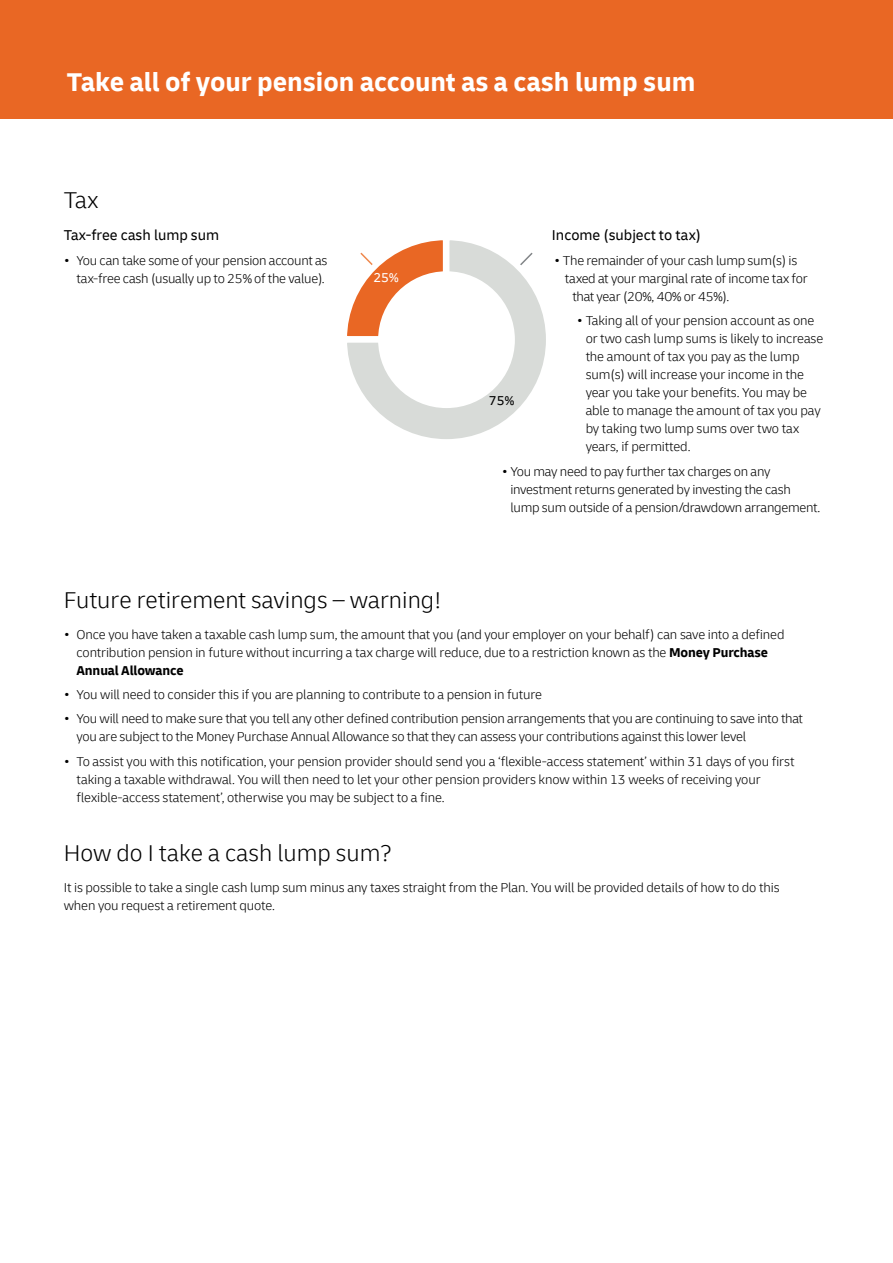
<style>
.page{position:relative;width:893px;height:1263px;background:#fff}
.page>*{position:absolute;margin:0;border:0;box-sizing:border-box;transform-origin:0 0}
.t1{font:700 27px "Delivery";color:#fff}
.t2{font:300 24px "Delivery";color:#000}
.t3{font:15px "Delivery";color:#000}
.t4{font:300 13.5px/18px "Delivery";letter-spacing:-.01em;color:#000}
.t5{font:13.5px "Delivery";color:#fff}
.t6{font:13.5px "Delivery";color:#000}
.s1{font-weight:700}
</style>
<div class="page">
<svg style="left:347px;top:240px;width:199px;height:199px"></svg>
<div style="left:378px;top:271px;width:137px;height:137px;background:#fff;border-radius:50%"></div>
<div style="left:0;top:0;width:893px;height:119px;background:#e96724"></div>
<h1 class="t1" style="left:67px;top:65px;width:630px">Take all of your pension account as a cash lump sum</h1>
<h2 class="t2" style="left:64px;top:186px;width:36px">Tax</h2>
<p class="t3" style="left:64px;top:226px;width:157px">Tax-free cash lump sum</p>
<p class="t4" style="left:64px;top:251px;width:265px;text-align:right">• You can take some of your pension account as tax-free cash (usually up to 25% of the value).</p>
<p class="t5" style="left:373px;top:269px;width:27px">25%</p>
<p class="t3" style="left:552px;top:226px;width:151px">Income (subject to tax)</p>
<p class="t4" style="left:554px;top:251px;width:245px">• The remainder of your cash lump sum(s) is</p>
<p class="t4" style="left:565px;top:269px;width:245px">taxed at your marginal rate of income tax for</p>
<p class="t4" style="left:572px;top:287px;width:158px">that year (20%, 40% or 45%).</p>
<p class="t4" style="left:586px;top:312px;width:239px;text-indent:-9px">• Taking all of your pension account as one or two cash lump sums is likely to increase the amount of tax you pay as the lump sum(s) will increase your income in the year you take your benefits. You may be able to manage the amount of tax you pay by taking two lump sums over two tax years, if permitted.</p>
<p class="t4" style="left:510px;top:462px;width:311px;text-indent:-9px">• You may need to pay further tax charges on any investment returns generated by investing the cash lump sum outside of a pension/drawdown arrangement.</p>
<p class="t6" style="left:489px;top:392px;width:27px">75%</p>
<h2 class="t2" style="left:64px;top:586px;width:379px">Future retirement savings – warning!</h2>
<p class="t4" style="left:77px;top:625px;width:709px;text-indent:-13px">• Once you have taken a taxable cash lump sum, the amount that you (and your employer on your behalf) can save into a defined contribution pension in future without incurring a tax charge will reduce, due to a restriction known as the <span class="s1">Money Purchase<br>Annual Allowance</span></p>
<p class="t4" style="left:64px;top:685px;width:480px">• You will need to consider this if you are planning to contribute to a pension in future</p>
<p class="t4" style="left:77px;top:710px;width:728px;text-indent:-13px">• You will need to make sure that you tell any other defined contribution pension arrangements that you are continuing to save into that you are subject to the Money Purchase Annual Allowance so that they can assess your contributions against this lower level</p>
<p class="t4" style="left:77px;top:752px;width:719px;text-indent:-13px">• To assist you with this notification, your pension provider should send you a ‘flexible-access statement’ within 31 days of you first taking a taxable withdrawal. You will then need to let your other pension providers know within 13 weeks of receiving your flexible-access statement’, otherwise you may be subject to a fine.</p>
<h2 class="t2" style="left:64px;top:839px;width:329px">How do I take a cash lump sum?</h2>
<p class="t4" style="left:64px;top:878px;width:717px">It is possible to take a single cash lump sum minus any taxes straight from the Plan. You will be provided details of how to do this when you request a retirement quote.</p>
</div>
